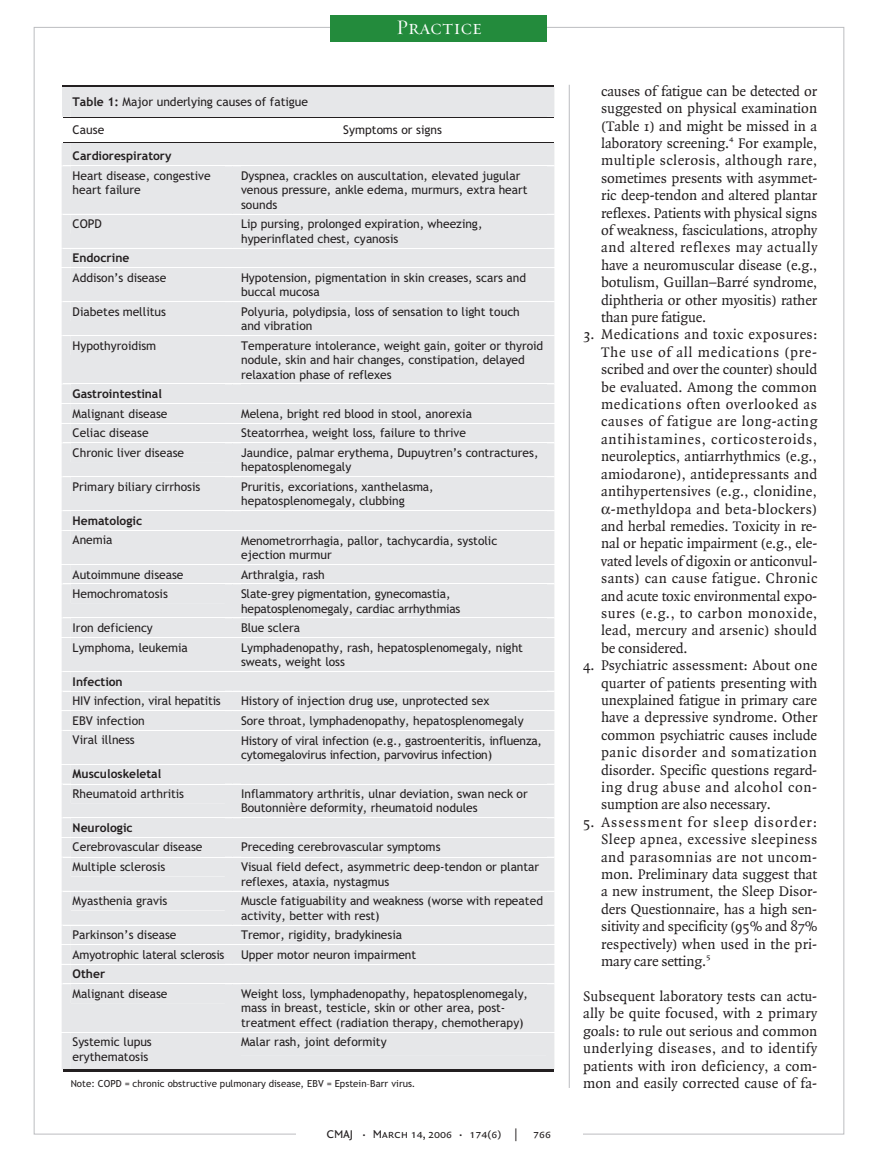
<style>
.page{position:relative;width:878px;height:1175px;background:#fff}
.page>*{position:absolute;margin:0;border:0;box-sizing:border-box;transform-origin:0 0}
.t1{font:21px "Requiem Display HTF Small Caps";letter-spacing:.005em;color:#fff}
.t2{font:15px/17.4px "Quadraat";letter-spacing:.01em;color:#231f20;text-align:justify}
.t3{font:15px "Quadraat";letter-spacing:-.01em;color:#231f20}
.t4{font:15px "Quadraat";letter-spacing:.035em;color:#231f20}
.t5{font:15px "Quadraat";letter-spacing:.05em;color:#231f20}
.t6{font:15px "Quadraat";letter-spacing:.04em;color:#231f20}
.t7{font:15px "Quadraat";letter-spacing:.045em;color:#231f20}
.t8{font:12px/14.2px "Trebuchet MSPS";color:#231f20}
.t9{font:700 12px "Trebuchet MSPS";color:#231f20}
.t10{font:12px "Quadraat Sans Caps";color:#231f20}
.t11{font:9.75px "Trebuchet MSPS";color:#231f20}
.s1{font-weight:700}
.s2{font-size:9px}
</style>
<div class="page">
<hr style="left:569px;top:85px;width:1px;height:1003px;background:#bcbdc0">
<div style="left:331px;top:15px;width:216px;height:26px;background:#238b3c"></div>
<hr style="left:63px;top:85px;width:491px;height:2px;background:#231f20">
<div style="left:62px;top:87px;width:492px;height:31px;background:#e6e7e9"></div>
<hr style="left:233px;top:117px;width:321px;height:1px;background:#231f20">
<div style="left:62px;top:142px;width:492px;height:929px;background:#e6e7e9"></div>
<hr style="left:234px;top:1069px;width:320px;height:2px;background:#231f20">
<h1 class="t1" style="left:396px;top:15px;width:87px">Practice</h1>
<p class="t8" style="left:73px;top:96px;width:237px"><span class="s1">Table 1:</span> Major underlying causes of fatigue</p>
<p class="t8" style="left:73px;top:124px;width:33px">Cause</p>
<p class="t8" style="left:343px;top:124px;width:100px">Symptom or signs</p>
<p class="t9" style="left:73px;top:152px;width:100px">Cardiorespiratory</p>
<p class="t8" style="left:79px;top:170px;width:133px;text-indent:-7px">Heart disease, congestive eart failure</p>
<p class="t8" style="left:241px;top:170px;width:281px">Dyspnea, crackles on auscultation, elevated jugular</p>
<p class="t8" style="left:241px;top:184px;width:288px">venous pressure, ankle edema, murmurs, extra heart</p>
<p class="t8" style="left:246px;top:198px;width:28px">ound</p>
<p class="t8" style="left:73px;top:218px;width:31px">COPD</p>
<p class="t8" style="left:248px;top:218px;width:236px;text-indent:-7px">Lip pursing, prolonged expiration, wheezing, yperinflated chest, cyanosis</p>
<p class="t9" style="left:73px;top:254px;width:58px">Endocrine</p>
<p class="t8" style="left:73px;top:271px;width:95px">Addison’s disease</p>
<p class="t8" style="left:241px;top:272px;width:287px">Hypotension, pigmentation in skin creases, scar and buccal mucosa</p>
<p class="t8" style="left:73px;top:305px;width:90px">Diabetes me litu</p>
<p class="t8" style="left:241px;top:306px;width:280px">Polyuria, polydipsia, loss of sensation to light touch and vibration</p>
<p class="t8" style="left:73px;top:339px;width:85px">Hypothyroidism</p>
<p class="t8" style="left:241px;top:340px;width:304px">Temperature intolerance, weight gain, goite o thyroid nodule, skin and hair changes, constipation, delayed relaxation phase of reflexes</p>
<p class="t9" style="left:73px;top:389px;width:91px">Gastrointestinal</p>
<p class="t8" style="left:73px;top:407px;width:96px">Malignant disease</p>
<p class="t8" style="left:241px;top:407px;width:232px">Melena, bright red blood in stool, anorexia</p>
<p class="t8" style="left:73px;top:427px;width:77px">Celiac disease</p>
<p class="t8" style="left:247px;top:427px;width:220px">teatorrhea, weight loss, failure to thrive</p>
<p class="t8" style="left:73px;top:447px;width:113px">Chronic liver disease</p>
<p class="t8" style="left:241px;top:447px;width:299px;text-indent:6px">aundice, palma erythema, Dupuytren’ contractures, hepatosplenomegaly</p>
<p class="t8" style="left:73px;top:480px;width:129px">Primary biliary ci rhosis</p>
<p class="t8" style="left:241px;top:480px;width:194px">Pruritis, excoriations, xanthelasma, hepatosplenomegaly clubbing</p>
<p class="t9" style="left:73px;top:516px;width:71px">Hematologic</p>
<p class="t8" style="left:73px;top:534px;width:41px">Anemia</p>
<p class="t8" style="left:241px;top:534px;width:258px">Menometrorrhagia, pallor, tachycardia, systolic ejection murmur</p>
<p class="t8" style="left:73px;top:568px;width:112px">Autoimmune disease</p>
<p class="t8" style="left:241px;top:568px;width:85px">Arthralgia rash</p>
<p class="t8" style="left:73px;top:588px;width:97px">Hemochromatosis</p>
<p class="t8" style="left:241px;top:588px;width:221px;text-align:center">late-grey pigmentation, gynecomastia, hepatosplenomegaly cardiac arrhythmias</p>
<p class="t8" style="left:73px;top:622px;width:82px">Iron deficiency</p>
<p class="t8" style="left:241px;top:622px;width:61px">Blue sclera</p>
<p class="t8" style="left:73px;top:641px;width:117px">Lymphoma, leukemia</p>
<p class="t8" style="left:241px;top:641px;width:283px">Lymphadenopathy, rash, hepatosplenomegaly, night sweats weight loss</p>
<p class="t9" style="left:73px;top:677px;width:52px">Infection</p>
<p class="t8" style="left:73px;top:695px;width:150px">HIV infection, vira hepatitis</p>
<p class="t8" style="left:241px;top:695px;width:250px">History of injection drug use, unprotected ex</p>
<p class="t8" style="left:73px;top:714px;width:74px">EBV infection</p>
<p class="t8" style="left:241px;top:714px;width:284px">Sore throat, lymphadenopathy, hepatosplenomegaly</p>
<p class="t8" style="left:73px;top:734px;width:64px">Viral illness</p>
<p class="t8" style="left:241px;top:734px;width:302px">History of viral infection (e.g. gastroenteritis, influenza, cytomegalovirus infection, parvovirus infection)</p>
<p class="t9" style="left:73px;top:769px;width:90px">Musculoskeletal</p>
<p class="t8" style="left:73px;top:788px;width:113px">Rheumatoid arthritis</p>
<p class="t8" style="left:241px;top:788px;width:288px">Inflammatory arthritis, ulna deviation swan neck or<br>Boutonnière deformity, rheumatoid nodules</p>
<p class="t9" style="left:73px;top:823px;width:62px">Neurologic</p>
<p class="t8" style="left:73px;top:841px;width:131px">Cerebrovascular disease</p>
<p class="t8" style="left:241px;top:841px;width:201px">Preceding cerebrovascular symptoms</p>
<p class="t8" style="left:73px;top:861px;width:94px">Multiple sclerosis</p>
<p class="t8" style="left:241px;top:861px;width:300px">Visual field defect, asymmetric deep-tendon or plantar reflexes, ataxia, nystagmus</p>
<p class="t8" style="left:73px;top:895px;width:96px">Myasthenia gravis</p>
<p class="t8" style="left:241px;top:895px;width:303px">Muscle fatiguability and weakness (worse with repeated activity better with rest)</p>
<p class="t8" style="left:73px;top:929px;width:105px">Parkinson’s disease</p>
<p class="t8" style="left:241px;top:929px;width:163px">Tremor, rigidity, bradykinesia</p>
<p class="t8" style="left:73px;top:948px;width:153px">Amyotrophic lateral sclerosis</p>
<p class="t8" style="left:241px;top:948px;width:177px">Upper motor neuron impairment</p>
<p class="t9" style="left:73px;top:969px;width:34px">Other</p>
<p class="t8" style="left:73px;top:987px;width:96px">Malignant disease</p>
<p class="t8" style="left:241px;top:988px;width:288px">Weight loss, lymphadenopathy, hepatosplenomegaly,</p>
<p class="t8" style="left:241px;top:1002px;width:266px">mass in breast, testicle, skin or othe area, post-</p>
<p class="t8" style="left:246px;top:1016px;width:275px">reatment effect (radiation therapy chemotherapy</p>
<p class="t8" style="left:73px;top:1036px;width:81px;text-align:center">ystemic lupus erythematosis</p>
<p class="t8" style="left:241px;top:1036px;width:147px">Malar rash, joint deformity</p>
<p class="t11" style="left:71px;top:1080px;width:346px">Note: COPD = chronic obstructive pulmonar disease, EBV = Epstein–Barr virus.</p>
<p class="t10" style="left:327px;top:1127px;width:226px">CMAJ <span class="s2">•</span> March 14, 2006 <span class="s2">•</span> 174(6) | 766</p>
<p class="t2" style="left:601px;top:83px;width:218px">causes of fatigue can be detected or suggested on physical examination (Table 1) and might be missed in a laboratory screening.<sup>4</sup> For example, multiple sclerosis, although rare, sometimes presents with asymmet&shy;ric deep-tendon and altered plantar reflexes. Patients with physical signs of weakness, fasciculations, atrophy and altered reflexes may actually have a neuromuscular disease (e.g., botulism, Guillan–Barré syndrome, diphtheria or other myositis) rather than pure fatigue.</p>
<p class="t2" style="left:583px;top:326px;width:236px">3. Medications and toxic exposures:</p>
<p class="t7" style="left:601px;top:345px;width:217px">The use of all medications (pre-</p>
<p class="t3" style="left:601px;top:362px;width:218px">scribed and over the counter) should</p>
<p class="t2" style="left:601px;top:378px;width:217px">be evaluated. Among the common</p>
<p class="t6" style="left:601px;top:397px;width:217px">medications often overlooked as</p>
<p class="t4" style="left:601px;top:415px;width:218px">causes of fatigue are long-acting</p>
<p class="t5" style="left:601px;top:432px;width:218px">antihistamines, corticosteroids,</p>
<p class="t2" style="left:601px;top:448px;width:217px">neuroleptics, antiarrhythmics (e.g.,</p>
<p class="t2" style="left:601px;top:465px;width:218px">amiodarone), antidepressants and</p>
<p class="t2" style="left:601px;top:483px;width:217px">antihypertensives (e.g., clonidine,</p>
<p class="t2" style="left:611px;top:500px;width:208px">-methyldopa and beta-blockers)</p>
<p class="t3" style="left:601px;top:519px;width:218px">and herbal remedies. Toxicity in re-</p>
<p class="t3" style="left:601px;top:536px;width:218px">nal or hepatic impairment (e.g., ele-</p>
<p class="t3" style="left:601px;top:554px;width:218px">vated levels of digoxin or anticonvul-</p>
<p class="t2" style="left:601px;top:570px;width:218px">sants) can cause fatigue. Chronic</p>
<p class="t3" style="left:601px;top:589px;width:218px">and acute toxic environmental expo-</p>
<p class="t4" style="left:601px;top:606px;width:218px">sures (e.g., to carbon monoxide,</p>
<p class="t2" style="left:601px;top:622px;width:217px">lead, mercury and arsenic) should</p>
<p class="t3" style="left:601px;top:641px;width:88px">be considered.</p>
<p class="t2" style="left:601px;top:657px;width:218px;text-indent:-18px">4. Psychiatric assessment: About one quarter of patients presenting with unexplained fatigue in primary care have a depressive syndrome. Other common psychiatric causes include panic disorder and somatization disorder. Specific questions regard&shy;ing drug abuse and alcohol con&shy;sumption are also necessary.</p>
<p class="t2" style="left:601px;top:813px;width:218px;text-indent:-18px">5. Assessment for sleep disorder:<br>Sleep apnea, excessive sleepiness and parasomnias are not uncom&shy;mon. Preliminary data suggest that a new instrument, the Sleep Disor&shy;ders Questionnaire, has a high sen&shy;sitivity and specificity (95% and 87% respectively) when used in the pri&shy;mary care setting.<sup>5</sup></p>
<p class="t2" style="left:583px;top:987px;width:236px">Subsequent laboratory tests can actu&shy;ally be quite focused, with 2 primary goals: to rule out serious and common underlying diseases, and to identify patients with iron deficiency, a com&shy;mon and easily corrected cause of fa-</p>
</div>
